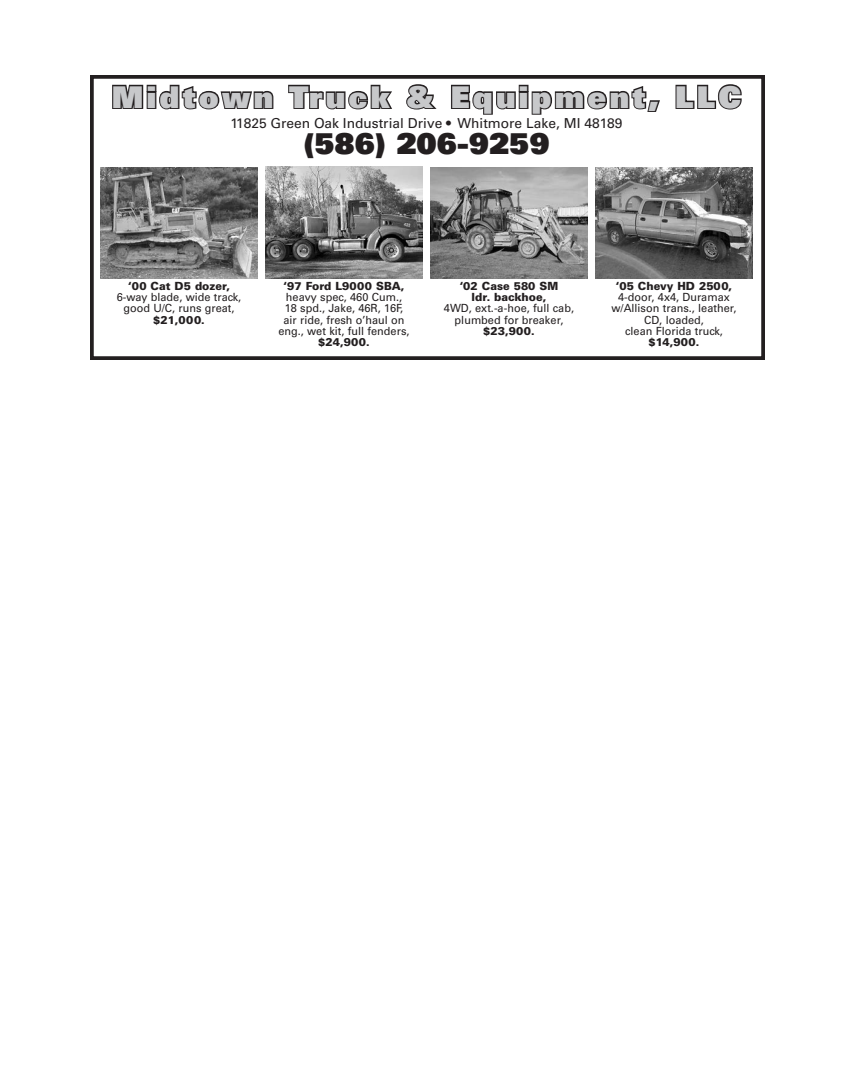
<style>
.page{position:relative;width:855px;height:1080px;background:#fff}
.page>*{position:absolute;margin:0;border:0;box-sizing:border-box;transform-origin:0 0}
.t1{font:900 30px "Univers";letter-spacing:.11em;color:#c7c8ca}
.t2{font:900 28.75px "Univers";color:#231f20}
.t3{font:13.75px "Univers";color:#231f20}
.t4{font:11.25px/11.2px "Univers";color:#231f20;text-align:center}
.t5{font:900 11.25px/11.2px "Univers";color:#231f20;text-align:center}
</style>
<div class="page">
<div style="left:90px;top:75px;width:675px;height:285px;border:4px solid #231f20"></div>
<svg style="left:111px;top:75px;width:164px;height:35px"></svg>
<svg style="left:287px;top:75px;width:107px;height:35px"></svg>
<svg style="left:406px;top:84px;width:31px;height:26px"></svg>
<svg style="left:450px;top:75px;width:212px;height:40px"></svg>
<svg style="left:675px;top:84px;width:67px;height:26px"></svg>
<img style="left:100px;top:167px;width:158px;height:111px">
<img style="left:265px;top:167px;width:158px;height:111px">
<img style="left:430px;top:167px;width:158px;height:111px">
<img style="left:595px;top:167px;width:158px;height:111px">
<h1 class="t1" style="left:112px;top:77px;width:631px">Midtown Truck &amp; Equipment, LLC</h1>
<p class="t3" style="left:231px;top:115px;width:393px">11825 Green Oak Industrial Drive • Whitmore Lake, MI 48189</p>
<h2 class="t2" style="left:303px;top:125px;width:248px">(586) 206-9259</h2>
<p class="t5" style="left:128px;top:280px;width:103px">‘00 Cat D5 dozer,</p>
<p class="t4" style="left:117px;top:292px;width:126px">6-way blade, wide track, good U/C, runs great,</p>
<p class="t5" style="left:153px;top:314px;width:53px">$21,000.</p>
<p class="t5" style="left:284px;top:280px;width:122px">‘97 Ford L9000 SBA,</p>
<p class="t4" style="left:278px;top:292px;width:133px">heavy spec, 460 Cum.,<br>18 spd., Jake, 46R, 16F, air ride, fresh o’haul on eng., wet kit, full fenders,</p>
<p class="t5" style="left:318px;top:336px;width:53px">$24,900.</p>
<p class="t5" style="left:460px;top:280px;width:100px">‘02 Case 580 SM ldr. backhoe,</p>
<p class="t4" style="left:444px;top:303px;width:132px">4WD, ext.-a-hoe, full cab, plumbed for breaker,</p>
<p class="t5" style="left:483px;top:325px;width:53px">$23,900.</p>
<p class="t5" style="left:616px;top:280px;width:118px">‘05 Chevy HD 2500,</p>
<p class="t4" style="left:612px;top:292px;width:126px">4-door, 4x4, Duramax w/Allison trans., leather,<br>CD, loaded,<br>clean Florida truck,</p>
<p class="t5" style="left:649px;top:336px;width:52px">$14,900.</p>
</div>
